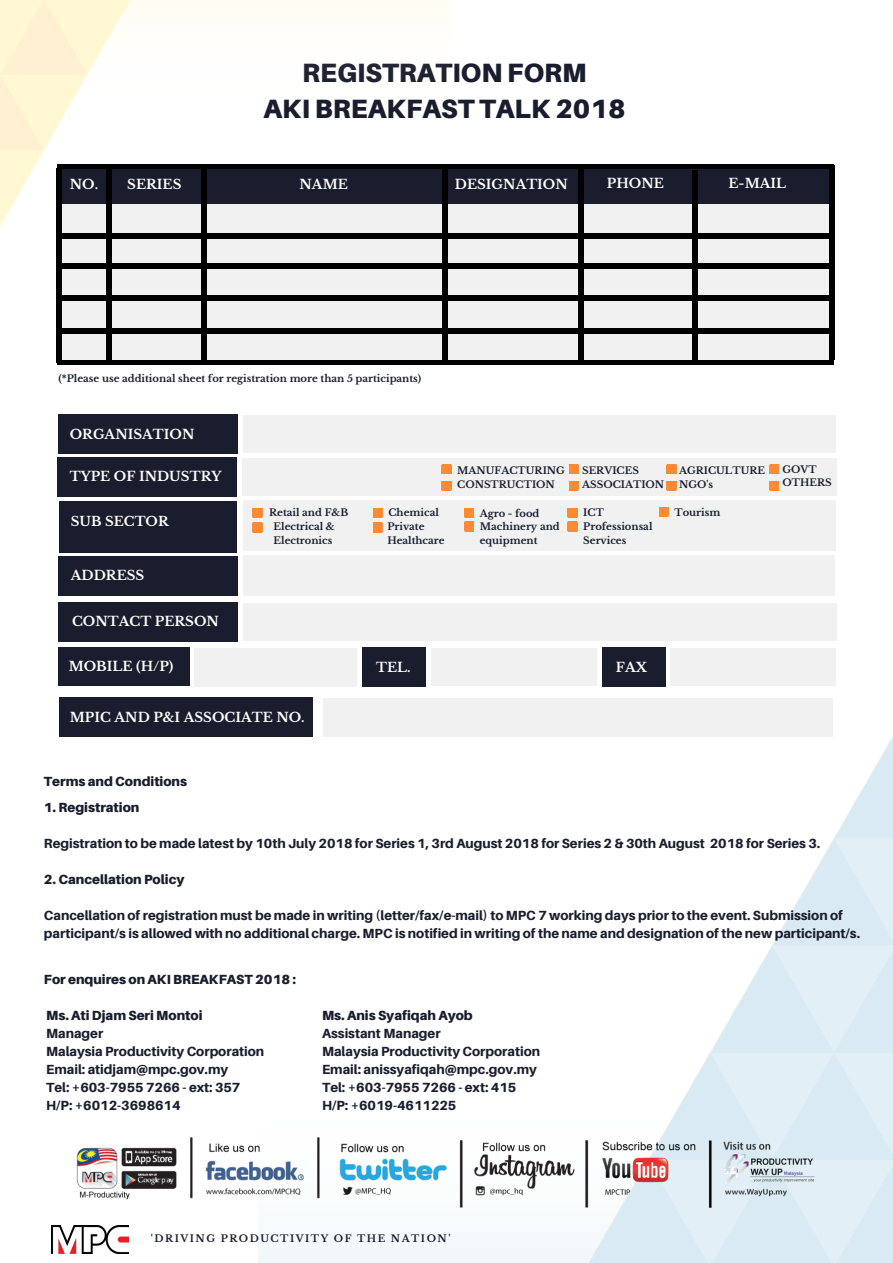
<style>
.page{position:relative;width:893px;height:1263px;background:#fff}
.page>*{position:absolute;margin:0;border:0;box-sizing:border-box;transform-origin:0 0}
.t1{font:900 26.55px/36px "Aileron";color:#191d2d;text-align:center}
.t2{font:800 13.2px/18px "Aileron";color:#191d2d}
.t3{font:700 13.2px "Libre Baskerville";color:#fff}
.t4{font:900 13.2px "Aileron";color:#191d2d}
.t5{font:700 9.9px/13.5px "Libre Baskerville";color:#191d2d}
.t6{font:700 9.9px "Libre Baskerville";letter-spacing:.15em;color:#191d2d}
</style>
<div class="page">
<img style="left:259px;top:736px;width:634px;height:527px">
<img style="left:52px;top:1225px;width:76px;height:28px">
<div style="left:59px;top:167px;width:773px;height:196px;background:#f1f1f1"></div>
<div style="left:59px;top:166px;width:773px;height:38px;background:#191d2d"></div>
<div style="left:60px;top:233px;width:771px;height:6px;background:#000"></div>
<div style="left:60px;top:264px;width:771px;height:5px;background:#000"></div>
<div style="left:60px;top:295px;width:771px;height:6px;background:#000"></div>
<div style="left:60px;top:328px;width:771px;height:5px;background:#000"></div>
<div style="left:106px;top:167px;width:5px;height:194px;background:#000"></div>
<div style="left:443px;top:167px;width:5px;height:194px;background:#000"></div>
<div style="left:578px;top:169px;width:5px;height:195px;background:#000"></div>
<div style="left:693px;top:170px;width:5px;height:195px;background:#000"></div>
<div style="left:59px;top:414px;width:179px;height:40px;background:#191d2d"></div>
<div style="left:57px;top:457px;width:179px;height:40px;background:#191d2d"></div>
<div style="left:59px;top:556px;width:179px;height:40px;background:#191d2d"></div>
<div style="left:59px;top:602px;width:179px;height:40px;background:#191d2d"></div>
<div style="left:59px;top:647px;width:131px;height:39px;background:#191d2d"></div>
<div style="left:60px;top:697px;width:253px;height:39px;background:#191d2d"></div>
<div style="left:59px;top:501px;width:177px;height:52px;background:#191d2d"></div>
<div style="left:602px;top:647px;width:63px;height:40px;background:#191d2d"></div>
<div style="left:243px;top:415px;width:592px;height:38px;background:#f1f1f1"></div>
<div style="left:242px;top:458px;width:594px;height:37px;background:#f1f1f1"></div>
<svg style="left:441px;top:464px;width:11px;height:10px"></svg>
<svg style="left:441px;top:481px;width:11px;height:10px"></svg>
<svg style="left:569px;top:464px;width:10px;height:10px"></svg>
<svg style="left:569px;top:481px;width:10px;height:10px"></svg>
<svg style="left:667px;top:464px;width:10px;height:10px"></svg>
<svg style="left:667px;top:481px;width:10px;height:10px"></svg>
<svg style="left:769px;top:464px;width:10px;height:10px"></svg>
<svg style="left:769px;top:481px;width:10px;height:10px"></svg>
<div style="left:243px;top:500px;width:592px;height:51px;background:#f1f1f1"></div>
<div style="left:243px;top:604px;width:593px;height:37px;background:#f1f1f1"></div>
<div style="left:195px;top:649px;width:162px;height:38px;background:#f1f1f1"></div>
<div style="left:670px;top:649px;width:165px;height:37px;background:#f1f1f1"></div>
<div style="left:323px;top:698px;width:510px;height:38px;background:#f1f1f1"></div>
<div style="left:243px;top:555px;width:591px;height:41px;background:#f1f1f1"></div>
<div style="left:431px;top:649px;width:166px;height:37px;background:#f1f1f1"></div>
<div style="left:363px;top:647px;width:63px;height:40px;background:#191d2d"></div>
<svg style="left:659px;top:507px;width:10px;height:10px"></svg>
<svg style="left:464px;top:508px;width:10px;height:24px"></svg>
<svg style="left:567px;top:508px;width:11px;height:24px"></svg>
<svg style="left:373px;top:508px;width:10px;height:25px"></svg>
<svg style="left:252px;top:508px;width:11px;height:25px"></svg>
<div style="left:56px;top:168px;width:6px;height:194px;background:#000"></div>
<div style="left:829px;top:166px;width:5px;height:194px;background:#000"></div>
<div style="left:57px;top:360px;width:777px;height:5px;background:#000"></div>
<img style="left:64px;top:1103px;width:762px;height:141px">
<div style="left:202px;top:167px;width:5px;height:194px;background:#000"></div>
<div style="left:57px;top:164px;width:777px;height:5px;background:#000"></div>
<img style="left:0;top:0;width:448px;height:245px">
<h1 class="t1" style="left:263px;top:54px;width:364px">REGISTRATION FORM<br>AKI BREAKFAST TALK 2018</h1>
<p class="t3" style="left:70px;top:176px;width:113px">NO. SERIES</p>
<p class="t3" style="left:300px;top:176px;width:50px">NAME</p>
<p class="t3" style="left:455px;top:176px;width:114px">DESIGNATION</p>
<p class="t3" style="left:607px;top:175px;width:59px">PHONE</p>
<p class="t3" style="left:728px;top:175px;width:59px">E-MAIL</p>
<p class="t5" style="left:59px;top:371px;width:364px">(*Please use additional sheet for registration more than 5 participants)</p>
<p class="t3" style="left:70px;top:426px;width:126px">ORGANISATION</p>
<p class="t3" style="left:70px;top:468px;width:153px">TYPE OF INDUSTRY</p>
<p class="t5" style="left:457px;top:464px;width:109px">MANUFACTURING<br>CONSTRUCTION</p>
<p class="t5" style="left:582px;top:464px;width:84px">SERVICES<br>ASSOCIATION</p>
<p class="t5" style="left:679px;top:464px;width:88px">AGRICULTURE<br>NGO's</p>
<p class="t5" style="left:783px;top:463px;width:51px">GOVT<br>OTHERS</p>
<p class="t3" style="left:71px;top:513px;width:99px">SUB SECTOR</p>
<p class="t5" style="left:269px;top:505px;width:81px">Retail and F&amp;B</p>
<p class="t5" style="left:388px;top:505px;width:52px">Chemical</p>
<p class="t5" style="left:480px;top:507px;width:61px">Agro - food</p>
<p class="t5" style="left:583px;top:505px;width:22px">ICT</p>
<p class="t5" style="left:674px;top:505px;width:47px">Tourism</p>
<p class="t5" style="left:274px;top:520px;width:63px">Electrical &amp;<br>Electronics</p>
<p class="t5" style="left:387px;top:520px;width:59px">Private<br>Healthcare</p>
<p class="t5" style="left:480px;top:520px;width:82px">Machinery and equipment</p>
<p class="t5" style="left:583px;top:520px;width:71px">Professionsal<br>Services</p>
<p class="t3" style="left:71px;top:567px;width:75px">ADDRESS</p>
<p class="t3" style="left:72px;top:613px;width:148px">CONTACT PERSON</p>
<p class="t3" style="left:69px;top:658px;width:106px">MOBILE (H/P)</p>
<p class="t3" style="left:70px;top:709px;width:236px">MPIC AND P&amp;I ASSOCIATE NO.</p>
<p class="t3" style="left:376px;top:659px;width:36px">TEL.</p>
<p class="t3" style="left:616px;top:659px;width:33px">FAX</p>
<p class="t4" style="left:44px;top:773px;width:145px">Terms and Conditions</p>
<p class="t4" style="left:44px;top:799px;width:97px">1. Registration</p>
<p class="t2" style="left:44px;top:834px;width:778px">Registration to be made latest by 10th July 2018 for Series 1, 3rd August 2018 for Series 2 &amp; 30th August 2018 for Series 3.</p>
<p class="t4" style="left:44px;top:871px;width:142px">2. Cancellation Policy</p>
<p class="t2" style="left:44px;top:906px;width:818px">Cancellation of registration must be made in writing (letter/fax/e-mail) to MPC 7 working days prior to the event. Submission of participant/s is allowed with no additional charge. MPC is notified in writing of the name and designation of the new participant/s.</p>
<p class="t4" style="left:44px;top:971px;width:254px">For enquires on AKI BREAKFAST 2018 :</p>
<p class="t4" style="left:46px;top:1007px;width:158px">Ms. Ati Djam Seri Montoi</p>
<p class="t2" style="left:46px;top:1024px;width:220px">Manager<br>Malaysia Productivity Corporation<br>Email: atidjam@mpc.gov.my<br>Tel: +603-7955 7266 - ext: 357<br>H/P: +6012-3698614</p>
<p class="t4" style="left:322px;top:1007px;width:152px">Ms. Anis Syafiqah Ayob</p>
<p class="t2" style="left:322px;top:1024px;width:220px">Assistant Manager<br>Malaysia Productivity Corporation<br>Email: anissyafiqah@mpc.gov.my<br>Tel: +603-7955 7266 - ext: 415<br>H/P: +6019-4611225</p>
<p class="t6" style="left:151px;top:1232px;width:301px">'DRIVING PRODUCTIVITY OF THE NATION'</p>
</div>
